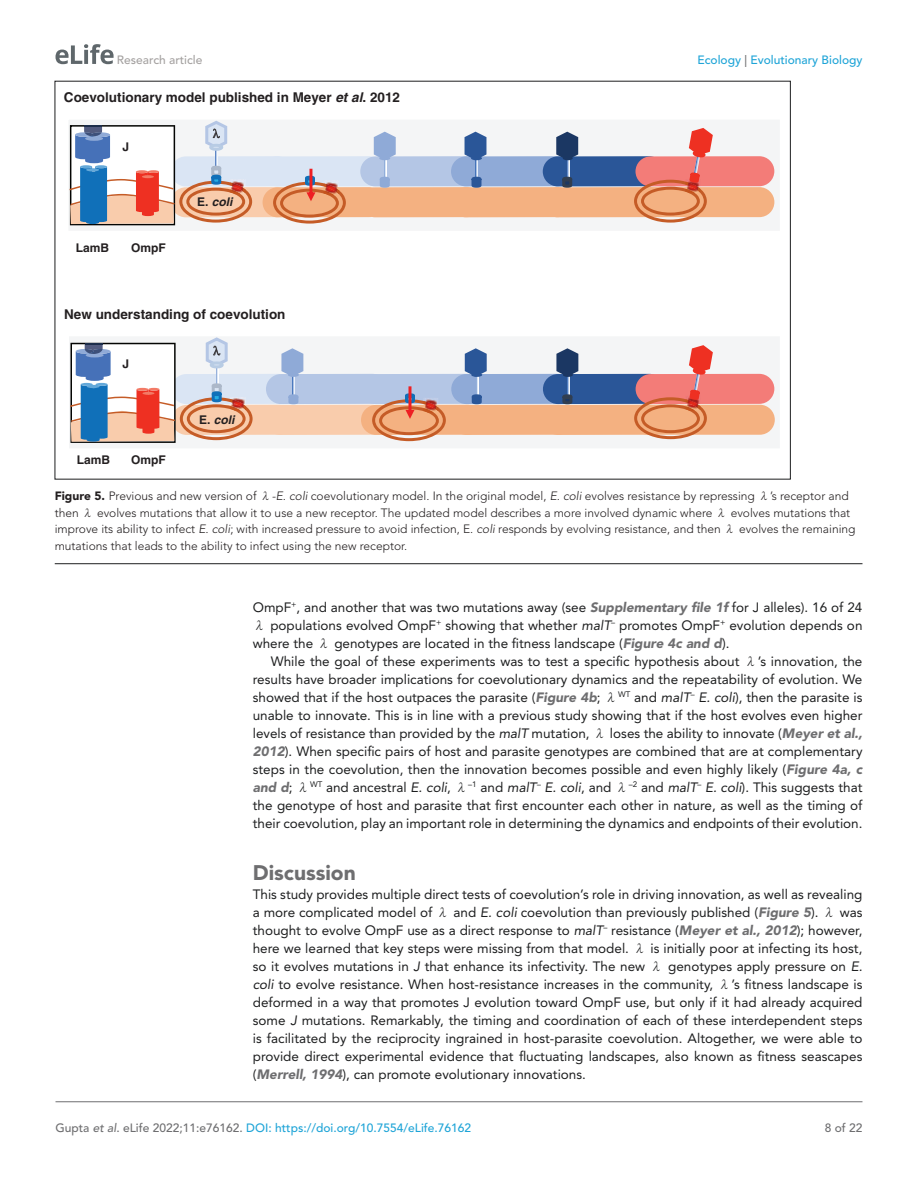
<style>
.page{position:relative;width:918px;height:1188px;background:#fff}
.page>*{position:absolute;margin:0;border:0;box-sizing:border-box;transform-origin:0 0}
.t1{font:900 21px "Avenir LT Std";color:#6e6e70}
.t2{font:13.5px/18px "Avenir LT Std";color:#1d1e1f;text-align:justify}
.t3{font:700 13.5px "Helvetica";color:#231f20}
.t4{font:300 12px/16.5px "Avenir LT Std";color:#231f20}
.t5{font:500 12px "Avenir LT Std";color:#1ea4d7}
.t6{font:700 12px "Helvetica";color:#231f20}
.t7{font:500 12px "Avenir LT Std";color:#a4a1a0}
.t8{font:italic 700 12px "Helvetica";color:#231f20}
.t9{font:500 12px "Avenir LT Std";color:#6e6e70}
.s1{color:#6e6e70}
.s2{font-style:italic}
.s3{font-style:normal}
.s4{font-weight:900}
.s5{font-family:"MS Mincho";font-weight:400}
.s6{font-weight:900;font-style:italic;color:#6e6e70}
.s7{font-family:"MS Mincho"}
.s8{font-style:italic;color:#6e6e70}
</style>
<div class="page">
<svg style="left:56px;top:44px;width:58px;height:20px"></svg>
<hr style="left:56px;top:1101px;width:806px;height:1px;background:#6e6e70">
<hr style="left:55px;top:563px;width:807px;height:1px;background:#1d1e1f">
<div style="left:69px;top:120px;width:710px;height:110px;background:#f4f5f6"></div>
<div style="left:171px;top:187px;width:121px;height:30px;background:#f9ccac;border-radius:15px"></div>
<div style="left:263px;top:187px;width:121px;height:30px;background:#f4b181;border-radius:15px"></div>
<div style="left:360px;top:187px;width:122px;height:30px;background:#f4b181;border-radius:15px"></div>
<div style="left:451px;top:187px;width:121px;height:30px;background:#f4b181;border-radius:15px"></div>
<div style="left:543px;top:187px;width:121px;height:30px;background:#f4b181;border-radius:15px"></div>
<div style="left:171px;top:156px;width:121px;height:30px;background:#dae5f4;border-radius:15px"></div>
<div style="left:263px;top:156px;width:121px;height:30px;background:#dae5f4;border-radius:15px"></div>
<div style="left:360px;top:156px;width:122px;height:30px;background:#b4c6e5;border-radius:15px"></div>
<div style="left:451px;top:156px;width:121px;height:30px;background:#8faad7;border-radius:15px"></div>
<div style="left:543px;top:156px;width:121px;height:30px;background:#2a5698;border-radius:15px"></div>
<div style="left:635px;top:156px;width:139px;height:30px;background:#f37c78;border-radius:15px"></div>
<div style="left:633px;top:187px;width:141px;height:30px;background:#f4b181;border-radius:15px"></div>
<svg style="left:384px;top:160px;width:2px;height:17px"></svg>
<svg style="left:374px;top:132px;width:22px;height:28px"></svg>
<svg style="left:380px;top:177px;width:10px;height:11px"></svg>
<hr style="left:379px;top:156px;width:11px;height:4px;background:#8faad7;border-radius:50%">
<svg style="left:475px;top:160px;width:3px;height:17px"></svg>
<svg style="left:465px;top:132px;width:21px;height:28px"></svg>
<svg style="left:472px;top:177px;width:9px;height:11px"></svg>
<hr style="left:471px;top:156px;width:11px;height:4px;background:#2a5698;border-radius:50%">
<svg style="left:567px;top:160px;width:3px;height:17px"></svg>
<svg style="left:556px;top:132px;width:22px;height:28px"></svg>
<svg style="left:562px;top:177px;width:10px;height:11px"></svg>
<hr style="left:563px;top:156px;width:10px;height:4px;background:#1b3763;border-radius:50%">
<svg style="left:634px;top:128px;width:79px;height:95px"></svg>
<svg style="left:273px;top:169px;width:73px;height:55px"></svg>
<svg style="left:69px;top:337px;width:710px;height:111px;fill:#f4f5f6"></svg>
<div style="left:171px;top:374px;width:122px;height:30px;background:#dae5f4;border-radius:15px"></div>
<div style="left:361px;top:374px;width:121px;height:30px;background:#b4c6e5;border-radius:15px"></div>
<div style="left:451px;top:374px;width:122px;height:30px;background:#8faad7;border-radius:15px"></div>
<div style="left:543px;top:374px;width:121px;height:30px;background:#2a5698;border-radius:15px"></div>
<div style="left:636px;top:374px;width:138px;height:30px;background:#f37c78;border-radius:15px"></div>
<svg style="left:477px;top:377px;width:1px;height:17px"></svg>
<svg style="left:465px;top:348px;width:22px;height:29px"></svg>
<svg style="left:472px;top:394px;width:10px;height:10px"></svg>
<svg style="left:471px;top:373px;width:11px;height:4px"></svg>
<svg style="left:567px;top:377px;width:3px;height:17px"></svg>
<svg style="left:556px;top:348px;width:22px;height:29px"></svg>
<svg style="left:562px;top:394px;width:10px;height:10px"></svg>
<svg style="left:563px;top:373px;width:10px;height:4px"></svg>
<svg style="left:634px;top:345px;width:79px;height:94px"></svg>
<div style="left:266px;top:374px;width:121px;height:30px;background:#b4c6e5;border-radius:15px"></div>
<svg style="left:292px;top:377px;width:3px;height:17px"></svg>
<svg style="left:281px;top:348px;width:22px;height:26px"></svg>
<svg style="left:288px;top:394px;width:10px;height:10px"></svg>
<hr style="left:288px;top:373px;width:11px;height:4px;background:#8faad7;border-radius:50%">
<svg style="left:372px;top:386px;width:74px;height:55px"></svg>
<svg style="left:69px;top:121px;width:183px;height:104px"></svg>
<svg style="left:70px;top:337px;width:183px;height:106px"></svg>
<p class="t7" style="left:117px;top:53px;width:87px">Research article</p>
<p class="t5" style="left:698px;top:53px;width:166px">Ecology <span class="s1">|</span> Evolutionary Biology</p>
<p class="t3" style="left:64px;top:89px;width:338px">Coevolutionary model published in Meyer <span class="s2">et al</span>. 2012</p>
<p class="t6" style="left:122px;top:139px;width:8px">J</p>
<p class="t6" style="left:76px;top:240px;width:35px">LamB</p>
<p class="t6" style="left:131px;top:240px;width:36px">OmpF</p>
<p class="t8" style="left:197px;top:195px;width:37px"><span class="s3">E.</span> coli</p>
<p class="t3" style="left:64px;top:306px;width:223px">New understanding of coevolution</p>
<p class="t6" style="left:122px;top:357px;width:8px">J</p>
<p class="t6" style="left:77px;top:453px;width:35px">LamB</p>
<p class="t6" style="left:131px;top:453px;width:36px">OmpF</p>
<p class="t8" style="left:199px;top:412px;width:37px"><span class="s3">E.</span> coli</p>
<p class="t4" style="left:55px;top:488px;width:802px"><span class="s4">Figure 5.</span> Previous and new version of <span class="s5">λ</span><span class="s2">-E. coli</span> coevolutionary model. In the original model, <span class="s2">E. coli</span> evolves resistance by repressing <span class="s5">λ</span>’s receptor and then <span class="s5">λ</span> evolves mutations that allow it to use a new receptor. The updated model describes a more involved dynamic where <span class="s5">λ</span> evolves mutations that improve its ability to infect <span class="s2">E. coli</span>; with increased pressure to avoid infection, E. <span class="s2">coli</span> responds by evolving resistance, and then <span class="s5">λ</span> evolves the remaining mutations that leads to the ability to infect using the new receptor.</p>
<p class="t2" style="left:253px;top:599px;width:611px">OmpF<sup>+</sup>, and another that was two mutations away (see <span class="s6">Supplementary file 1f</span> for J alleles). 16 of 24 <span class="s7">λ</span> populations evolved OmpF<sup>+</sup> showing that whether <span class="s2">malT</span><sup>–</sup> promotes OmpF<sup>+</sup> evolution depends on where the <span class="s7">λ</span> genotypes are located in the fitness landscape (<span class="s6">Figure 4c and d</span>).</p>
<p class="t2" style="left:253px;top:653px;width:611px;text-indent:18px">While the goal of these experiments was to test a specific hypothesis about <span class="s7">λ</span>’s innovation, the results have broader implications for coevolutionary dynamics and the repeatability of evolution. We showed that if the host outpaces the parasite (<span class="s6">Figure 4b</span>; <span class="s7">λ</span><sup>WT</sup> and <span class="s2">malT</span><sup>–</sup> <span class="s2">E. coli</span>), then the parasite is unable to innovate. This is in line with a previous study showing that if the host evolves even higher levels of resistance than provided by the <span class="s2">malT</span> mutation, <span class="s7">λ</span> loses the ability to innovate (<span class="s6">Meyer et al., 2012</span>). When specific pairs of host and parasite genotypes are combined that are at complementary steps in the coevolution, then the innovation becomes possible and even highly likely (<span class="s6">Figure 4a, c and d</span>; <span class="s7">λ</span><sup>WT</sup> and ancestral <span class="s2">E. coli</span>, <span class="s7">λ</span><sup>–1</sup> and <span class="s2">malT</span><sup>–</sup> <span class="s2">E. coli</span>, and <span class="s7">λ</span><sup>–2</sup> and <span class="s2">malT</span><sup>–</sup> <span class="s2">E. coli</span>). This suggests that the genotype of host and parasite that first encounter each other in nature, as well as the timing of their coevolution, play an important role in determining the dynamics and endpoints of their evolution.</p>
<h1 class="t1" style="left:253px;top:860px;width:105px">Discussion</h1>
<p class="t2" style="left:253px;top:886px;width:611px">This study provides multiple direct tests of coevolution’s role in driving innovation, as well as revealing a more complicated model of <span class="s7">λ</span> and <span class="s2">E. coli</span> coevolution than previously published (<span class="s6">Figure 5</span>). <span class="s7">λ</span> was thought to evolve OmpF use as a direct response to <span class="s2">malT</span><sup>–</sup> resistance (<span class="s6">Meyer et al., 2012</span>); however, here we learned that key steps were missing from that model. <span class="s7">λ</span> is initially poor at infecting its host, so it evolves mutations in <span class="s2">J</span> that enhance its infectivity. The new <span class="s7">λ</span> genotypes apply pressure on <span class="s2">E. coli</span> to evolve resistance. When host-resistance increases in the community, <span class="s7">λ</span>’s fitness landscape is deformed in a way that promotes J evolution toward OmpF use, but only if it had already acquired some <span class="s2">J</span> mutations. Remarkably, the timing and coordination of each of these interdependent steps is facilitated by the reciprocity ingrained in host-parasite coevolution. Altogether, we were able to provide direct experimental evidence that fluctuating landscapes, also known as fitness seascapes (<span class="s6">Merrell, 1994</span>), can promote evolutionary innovations.</p>
<p class="t5" style="left:56px;top:1121px;width:417px"><span class="s1">Gupta</span> <span class="s8">et al</span><span class="s1">. eLife 2022;11:e76162.</span> DOI: https://doi.org/10.7554/eLife.76162</p>
<p class="t9" style="left:825px;top:1121px;width:39px">8 of 22</p>
</div>
